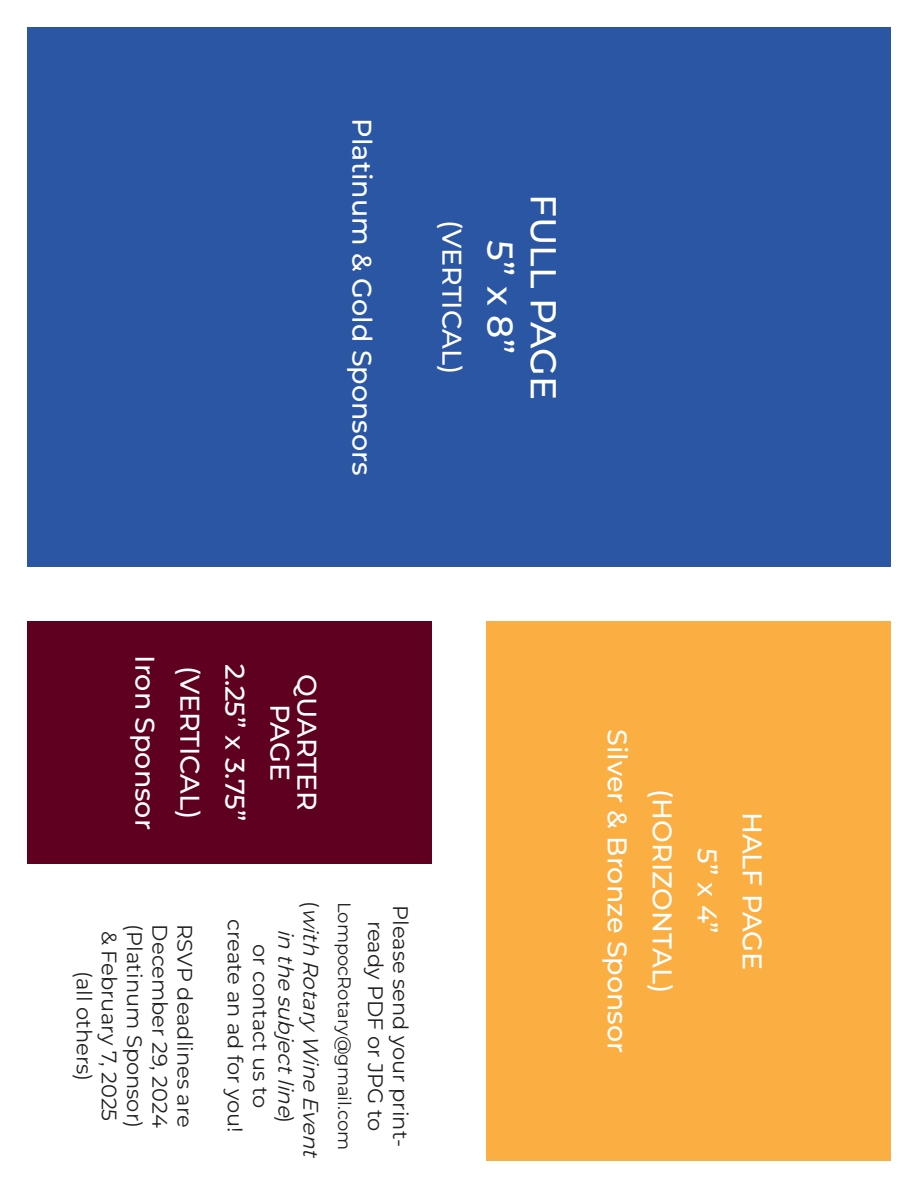
<style>
.page{position:relative;width:918px;height:1188px;background:#fff}
.page>*{position:absolute;margin:0;border:0;box-sizing:border-box;transform-origin:0 0}
.t1{font:500 36px "Montserrat";color:#fff}
.t2{font:500 27px/27px "Montserrat";color:#fff;text-align:center}
.t3{font:21px/25.2px "Montserrat";color:#231f20;text-align:center}
.t4{font:italic 21px/25.2px "Montserrat";color:#231f20;text-align:center}
.t5{font:18px "Montserrat";color:#231f20}
.s1{font-style:normal}
</style>
<div class="page">
<div style="left:27px;top:27px;width:864px;height:540px;background:#2a56a4"></div>
<div style="left:27px;top:621px;width:405px;height:243px;background:#5f0020"></div>
<div style="left:486px;top:621px;width:405px;height:540px;background:#fbae42"></div>
<p class="t2" style="left:376px;top:118px;width:359px;rotate:90deg">Platinum &amp; Gold Sponsors</p>
<p class="t2" style="left:466px;top:220px;width:155px;rotate:90deg">(VERTICAL)</p>
<p class="t1" style="left:524px;top:240px;width:115px;rotate:90deg">5” x 8”</p>
<p class="t1" style="left:567px;top:194px;width:208px;rotate:90deg">FULL PAGE</p>
<p class="t2" style="left:159px;top:655px;width:176px;rotate:90deg">Iron Sponsor</p>
<p class="t2" style="left:204px;top:666px;width:155px;rotate:90deg">(VERTICAL)</p>
<p class="t2" style="left:249px;top:664px;width:159px;rotate:90deg">2.25” x 3.75”</p>
<p class="t2" style="left:321px;top:674px;width:138px;rotate:90deg">QUARTER<br>PAGE</p>
<p class="t3" style="left:173px;top:924px;width:205px;rotate:90deg">December 29, 2024</p>
<p class="t3" style="left:198px;top:924px;width:205px;rotate:90deg">RSVP deadlines are</p>
<p class="t3" style="left:249px;top:919px;width:215px;rotate:90deg">create an ad for you!</p>
<p class="t3" style="left:123px;top:931px;width:192px;rotate:90deg">&amp; February 7, 2025</p>
<p class="t3" style="left:148px;top:924px;width:205px;rotate:90deg">(Platinum Sponsor)</p>
<p class="t3" style="left:97px;top:971px;width:112px;rotate:90deg">(all others)</p>
<p class="t4" style="left:324px;top:901px;width:264px;rotate:90deg"><span class="s1">(</span> with RotaryWineEvent</p>
<p class="t5" style="left:356px;top:902px;width:250px;rotate:90deg">LompocRotary@gmail.com</p>
<p class="t4" style="left:299px;top:929px;width:196px;rotate:90deg">in thesubjectline<span class="s1">) or contact us to</span></p>
<p class="t3" style="left:414px;top:905px;width:243px;rotate:90deg">Please send your print&shy;ready PDF or JPG to</p>
<p class="t2" style="left:632px;top:729px;width:325px;rotate:90deg">Silver &amp; Bronze Sponsor</p>
<p class="t2" style="left:677px;top:789px;width:205px;rotate:90deg">(HORIZONTAL)</p>
<p class="t2" style="left:722px;top:848px;width:87px;rotate:90deg">5” x 4”</p>
<p class="t2" style="left:767px;top:812px;width:160px;rotate:90deg">HALF PAGE</p>
</div>
